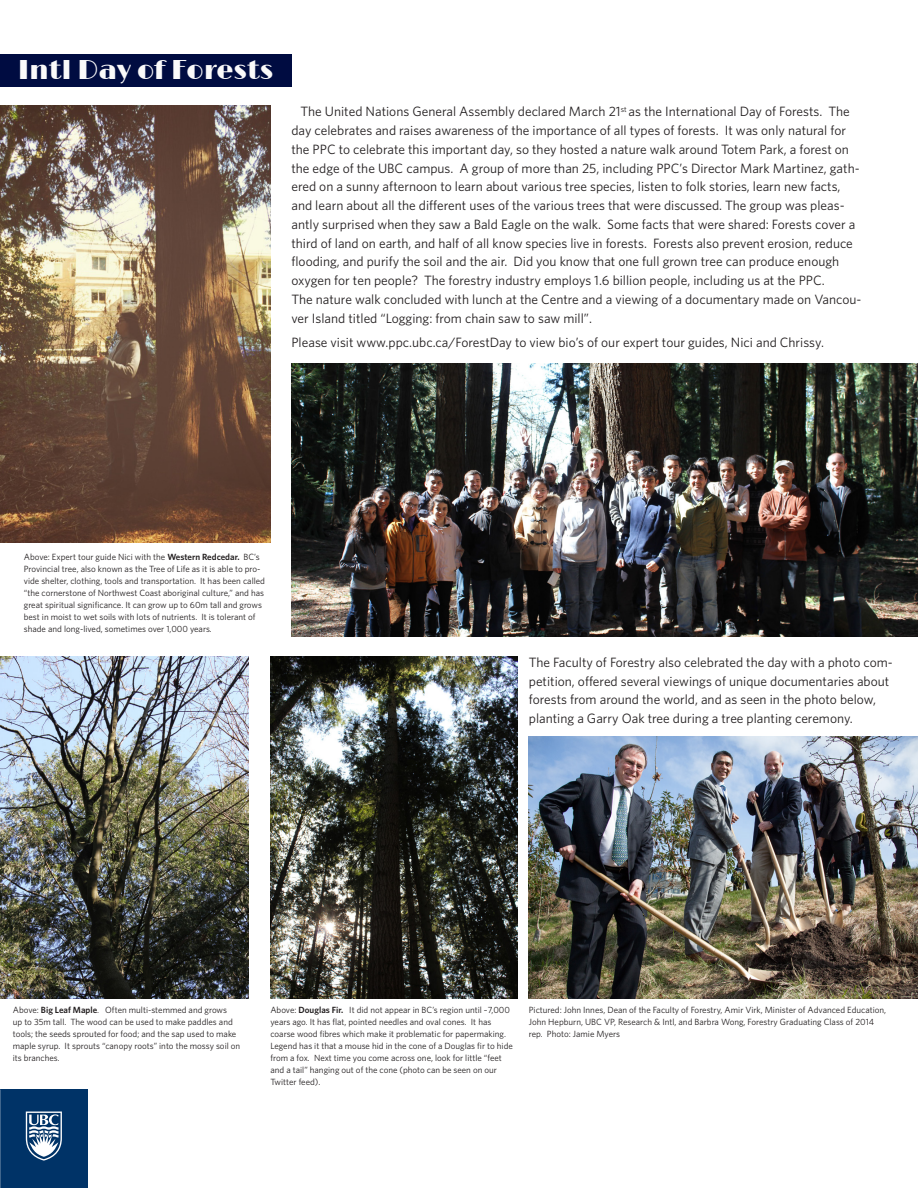
<style>
.page{position:relative;width:918px;height:1188px;background:#fff}
.page>*{position:absolute;margin:0;border:0;box-sizing:border-box;transform-origin:0 0}
.t1{font:27px "Limelight";color:#fafafa}
.t2{font:13.5px/18.8px "Whitney";color:#231f20}
.t3{font:9px/12px "Whitney";color:#231f20}
.s1{font-weight:600}
</style>
<div class="page">
<div style="left:0;top:1089px;width:87px;height:99px;background:#003367"></div>
<svg style="left:26px;top:1112px;width:36px;height:49px"></svg>
<img style="left:0;top:106px;width:270px;height:436px">
<img style="left:529px;top:736px;width:389px;height:262px">
<img style="left:291px;top:363px;width:627px;height:273px">
<img style="left:270px;top:656px;width:247px;height:342px">
<img style="left:0;top:656px;width:248px;height:342px">
<div style="left:0;top:54px;width:291px;height:32px;background:#000c41"></div>
<p class="t1" style="left:18px;top:54px;width:257px">Intl Day of Forests</p>
<p class="t2" style="left:291px;top:102px;width:570px;text-indent:9px">The United Nations General Assembly declared March 21<sup>st</sup> as the International Day of Forests. The day celebrates and raises awareness of the importance of all types of forests. It was only natural for the PPC to celebrate this important day, so they hosted a nature walk around Totem Park, a forest on the edge of the UBC campus. A group of more than 25, including PPC’s Director Mark Martinez, gath&shy;ered on a sunny afternoon to learn about various tree species, listen to folk stories, learn new facts, and learn about all the different uses of the various trees that were discussed. The group was pleas&shy;antly surprised when they saw a Bald Eagle on the walk. Some facts that were shared: Forests cover a third of land on earth, and half of all know species live in forests. Forests also prevent erosion, reduce flooding, and purify the soil and the air. Did you know that one full grown tree can produce enough oxygen for ten people? The forestry industry employs 1.6 billion people, including us at the PPC.</p>
<p class="t2" style="left:291px;top:289px;width:571px">The nature walk concluded with lunch at the Centre and a viewing of a documentary made on Vancou&shy;ver Island titled “Logging: from chain saw to saw mill”.</p>
<p class="t2" style="left:291px;top:333px;width:534px">Please visit www.ppc.ubc.ca/ForestDay to view bio’s of our expert tour guides, Nici and Chrissy.</p>
<p class="t3" style="left:24px;top:551px;width:243px">Above: Expert tour guide Nici with the <span class="s1">Western Redcedar.</span> BC’s Provincial tree, also known as the Tree of Life as it is able to pro&shy;vide shelter, clothing, tools and transportation. It has been called “the cornerstone of Northwest Coast aboriginal culture,” and has great spiritual significance. It can grow up to 60m tall and grows best in moist to wet soils with lots of nutrients. It is tolerant of shade and long-lived, sometimes over 1,000 years.</p>
<p class="t2" style="left:529px;top:653px;width:365px">The Faculty of Forestry also celebrated the day with a photo com&shy;petition, offered several viewings of unique documentaries about forests from around the world, and as seen in the photo below, planting a Garry Oak tree during a tree planting ceremony.</p>
<p class="t3" style="left:13px;top:1004px;width:229px">Above: <span class="s1">Big Leaf Maple</span>. Often multi-stemmed and grows<br>up to 35m tall. The wood can be used to make paddles and tools; the seeds sprouted for food; and the sap used to make maple syrup. It sprouts “canopy roots” into the mossy soil on its branches.</p>
<p class="t3" style="left:270px;top:1004px;width:244px">Above: <span class="s1">Douglas Fir.</span> It did not appear in BC’s region until ~7,000 years ago. It has flat, pointed needles and oval cones. It has coarse wood fibres which make it problematic for papermaking.<br>Legend has it that a mouse hid in the cone of a Douglas fir to hide from a fox. Next time you come across one, look for little “feet and a tail” hanging out of the cone (photo can be seen on our Twitter feed).</p>
<p class="t3" style="left:529px;top:1004px;width:359px">Pictured: John Innes, Dean of the Faculty of Forestry, Amir Virk, Minister of Advanced Education,<br>John Hepburn, UBC VP, Research &amp; Intl, and Barbra Wong, Forestry Graduating Class of 2014 rep. Photo: Jamie Myers</p>
</div>
